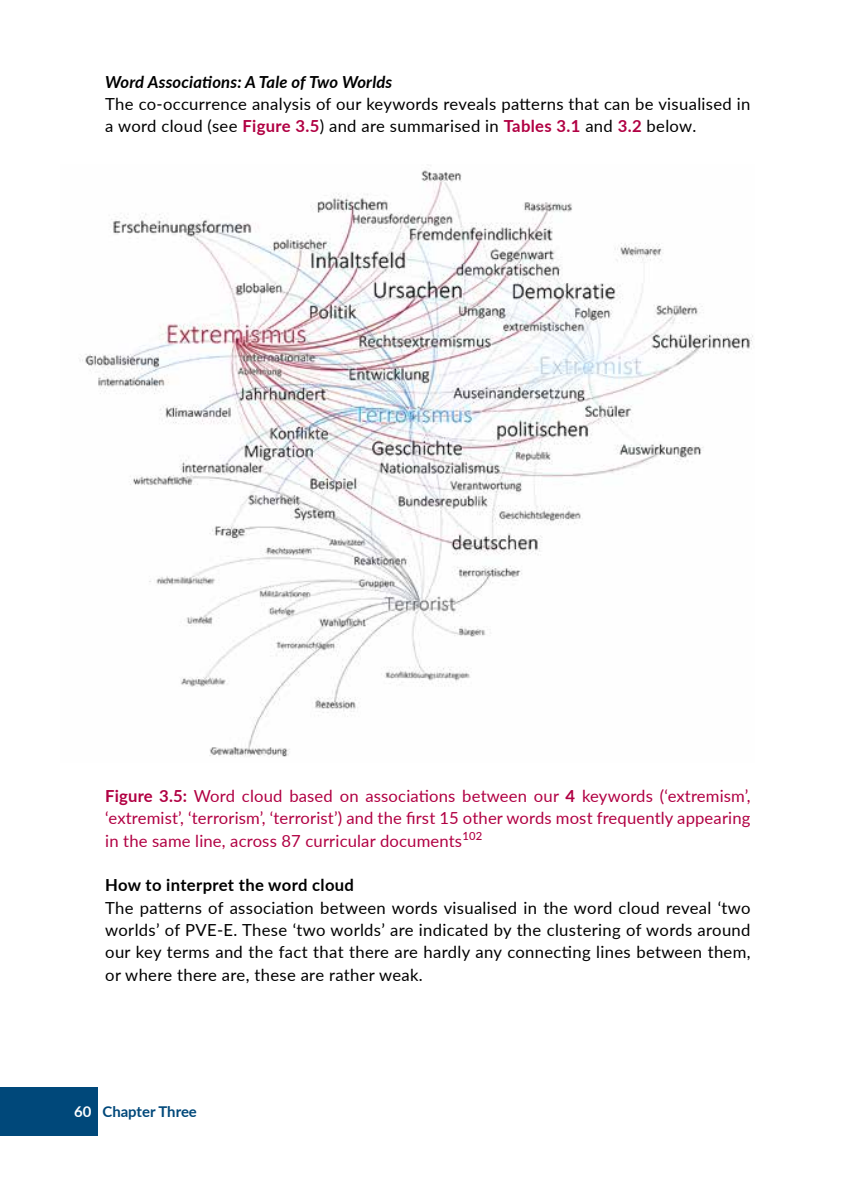
<style>
.page{position:relative;width:844px;height:1191px;background:#fff}
.page>*{position:absolute;margin:0;border:0;box-sizing:border-box;transform-origin:0 0}
.t1{font:16.62px/22.2px "Lato";letter-spacing:.02em;color:#000}
.t2{font:16.62px/22.2px "Lato";letter-spacing:.01em;color:#b10043;text-align:justify}
.t3{font:italic 700 16.62px "Lato";letter-spacing:.01em;color:#000}
.t4{font:700 16.62px "Lato";letter-spacing:.02em;color:#000}
.t5{font:700 14.88px "Lato";color:#00487a}
.s1{font-weight:700;color:#b10043}
.s2{font-weight:700}
.s3{color:#fff}
</style>
<div class="page">
<div style="left:0;top:1087px;width:97px;height:48px;background:#00487a"></div>
<img style="left:80px;top:170px;width:673px;height:587px">
<p class="t3" style="left:105px;top:70px;width:288px">Word Associations: A Tale of Two Worlds</p>
<p class="t1" style="left:105px;top:92px;width:646px">The co-occurrence analysis of our keywords reveals patterns that can be visualised in a word cloud (see <span class="s1">Figure 3.5</span>) and are summarised in <span class="s1">Tables 3.1</span> and <span class="s1">3.2</span> below.</p>
<p class="t2" style="left:105px;top:784px;width:646px"><span class="s2">Figure 3.5:</span> Word cloud based on associations between our <span class="s2">4</span> keywords (‘extremism’, ‘extremist’, ‘terrorism’, ‘terrorist’) and the first 15 other words most frequently appearing in the same line, across 87 curricular documents<sup>102</sup></p>
<p class="t4" style="left:105px;top:873px;width:250px">How to interpret the word cloud</p>
<p class="t1" style="left:105px;top:895px;width:646px;text-align:justify">The patterns of association between words visualised in the word cloud reveal ‘two worlds’ of PVE-E. These ‘two worlds’ are indicated by the clustering of words around our key terms and the fact that there are hardly any connecting lines between them, or where there are, these are rather weak.</p>
<p class="t5" style="left:74px;top:1101px;width:124px"><span class="s3">60</span> Chapter Three</p>
</div>
